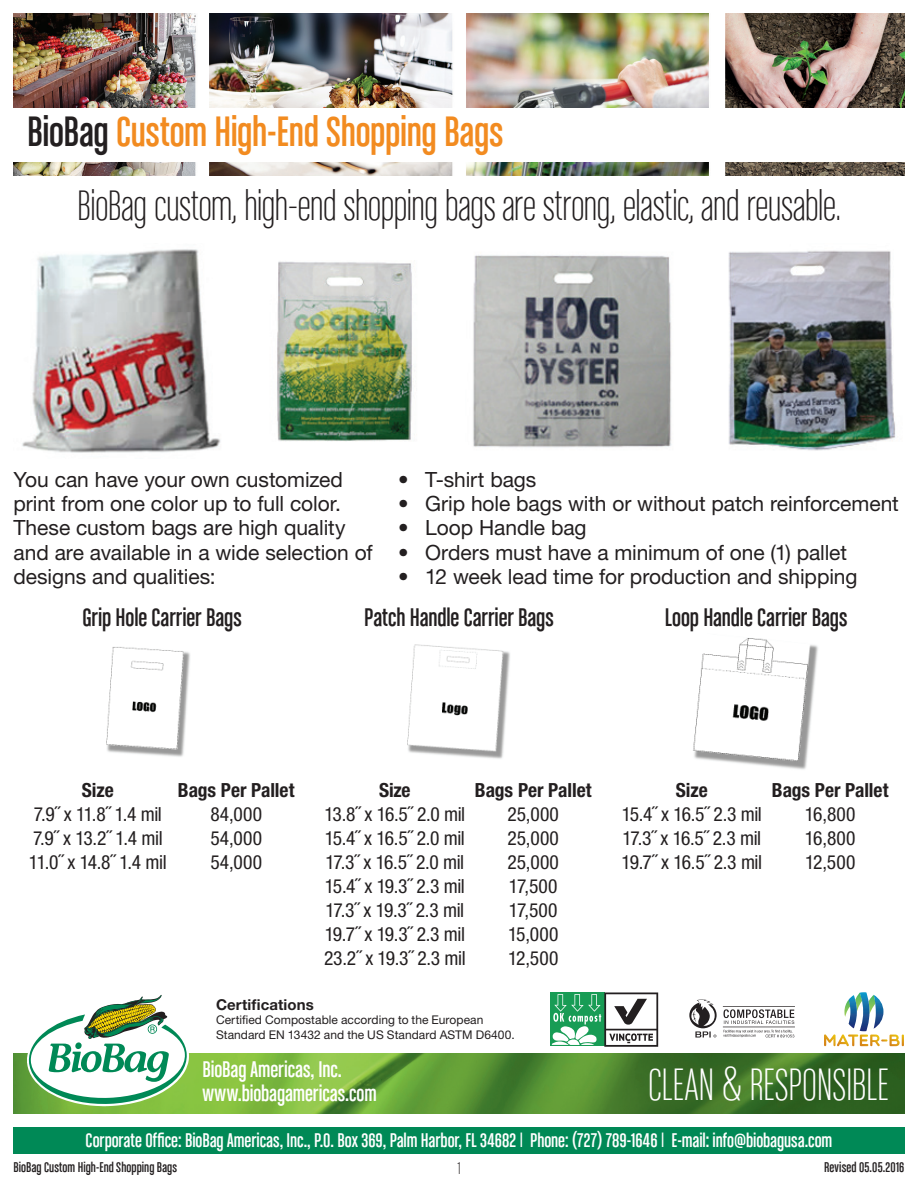
<style>
.page{position:relative;width:918px;height:1188px;background:#fff}
.page>*{position:absolute;margin:0;border:0;box-sizing:border-box;transform-origin:0 0}
.t1{font:48px "Chalet Comprime Milan Sixty";letter-spacing:-.005em;color:#fff}
.t2{font:45px "Chalet Comprime Milan Sixty";letter-spacing:-.005em;color:#231f20}
.t3{font:45px "Chalet Comprime Cologne Sixty";letter-spacing:-.01em;color:#f28b20}
.t4{font:27px "Chalet Comprime Cologne Sixty";letter-spacing:-.005em;color:#231f20}
.t5{font:24px/24px "Chalet Comprime Cologne Sixty";letter-spacing:-.005em;color:#fff}
.t6{font:21px/24px "Helvetica Neue LT Std";letter-spacing:-.005em;color:#231f20}
.t7{font:21px "Chalet Comprime Cologne Sixty";color:#fff}
.t8{font:condensed 19.5px/24px "Helvetica Neue LT Std";letter-spacing:-.025em;color:#231f20;text-align:justify}
.t9{font:700 condensed 19.5px "Helvetica Neue LT Std";letter-spacing:-.005em;color:#231f20}
.t10{font:18px "Chalet Comprime Milan Sixty";color:#231f20}
.t11{font:15px "Chalet Comprime Cologne Sixty";letter-spacing:.01em;color:#231f20}
.t12{font:700 15px "Helvetica Neue LT Std";letter-spacing:.005em;color:#231f20}
.t13{font:12px/14.4px "Helvetica Neue LT Std";letter-spacing:.005em;color:#231f20}
.s1{color:#231f20}
</style>
<div class="page">
<img style="left:13px;top:1053px;width:891px;height:61px">
<img style="left:13px;top:14px;width:891px;height:162px">
<div style="left:0;top:108px;width:918px;height:54px;background:#fff"></div>
<div style="left:13px;top:1127px;width:891px;height:27px;background:#008956"></div>
<svg style="left:27px;top:995px;width:162px;height:111px"></svg>
<img style="left:106px;top:647px;width:84px;height:110px">
<img style="left:407px;top:644px;width:103px;height:115px">
<img style="left:693px;top:638px;width:125px;height:132px">
<img style="left:473px;top:255px;width:199px;height:193px">
<img style="left:728px;top:250px;width:168px;height:201px">
<img style="left:277px;top:261px;width:135px;height:180px">
<img style="left:22px;top:249px;width:199px;height:204px">
<svg style="left:551px;top:992px;width:107px;height:54px"></svg>
<svg style="left:689px;top:999px;width:106px;height:39px"></svg>
<svg style="left:824px;top:992px;width:80px;height:55px"></svg>
<h2 class="t3" style="left:27px;top:107px;width:478px"><span class="s1">BioBag</span> Custom High-End Shopping Bags</h2>
<h2 class="t2" style="left:77px;top:182px;width:765px">BioBag custom, high-end shopping bags are strong, elastic, and reusable.</h2>
<p class="t6" style="left:14px;top:468px;width:361px">You can have your own customized print from one color up to full color.<br>These custom bags are high quality and are available in a wide selection of designs and qualities:</p>
<p class="t6" style="left:398px;top:468px;width:140px">• T-shirt bags</p>
<p class="t6" style="left:398px;top:492px;width:502px">• Grip hole bags with or without patch reinforcement</p>
<p class="t6" style="left:398px;top:516px;width:190px">• Loop Handle bag</p>
<p class="t6" style="left:398px;top:540px;width:450px">• Orders must have a minimum of one (1) pallet</p>
<p class="t6" style="left:398px;top:564px;width:461px">• 12 week lead time for production and shipping</p>
<h3 class="t4" style="left:82px;top:603px;width:161px">Grip Hole Carrier Bags</h3>
<h3 class="t4" style="left:364px;top:603px;width:191px">Patch Handle Carrier Bags</h3>
<h3 class="t4" style="left:665px;top:603px;width:184px">Loop Handle Carrier Bags</h3>
<p class="t9" style="left:82px;top:778px;width:33px">Size</p>
<p class="t8" style="left:29px;top:802px;width:139px;text-align:left">7.9˝ x 11.8˝ 1.4 mil<br>7.9˝ x 13.2˝ 1.4 mil<br>11.0˝ x 14.8˝ 1.4 mil</p>
<p class="t9" style="left:178px;top:778px;width:118px">Bags Per Pallet</p>
<p class="t8" style="left:210px;top:802px;width:53px">84,000<br>54,000<br>54,000</p>
<p class="t9" style="left:379px;top:778px;width:33px">Size</p>
<p class="t8" style="left:324px;top:802px;width:143px">13.8˝ x 16.5˝ 2.0 mil 15.4˝ x 16.5˝ 2.0 mil 17.3˝ x 16.5˝ 2.0 mil 15.4˝ x 19.3˝ 2.3 mil 17.3˝ x 19.3˝ 2.3 mil 19.7˝ x 19.3˝ 2.3 mil 23.2˝ x 19.3˝ 2.3 mil</p>
<p class="t9" style="left:475px;top:778px;width:118px">Bags Per Pallet</p>
<p class="t8" style="left:507px;top:802px;width:53px">25,000<br>25,000<br>25,000<br>17,500<br>17,500<br>15,000<br>12,500</p>
<p class="t12" style="left:216px;top:995px;width:99px">Certifications</p>
<p class="t13" style="left:216px;top:1012px;width:300px">Certified Compostable according to the European<br>Standard EN 13432 and the US Standard ASTM D6400.</p>
<p class="t9" style="left:676px;top:778px;width:33px">Size</p>
<p class="t8" style="left:622px;top:802px;width:142px">15.4˝ x 16.5˝ 2.3 mil 17.3˝ x 16.5˝ 2.3 mil 19.7˝ x 16.5˝ 2.3 mil</p>
<p class="t9" style="left:772px;top:778px;width:118px">Bags Per Pallet</p>
<p class="t8" style="left:805px;top:802px;width:52px">16,800<br>16,800<br>12,500</p>
<p class="t5" style="left:202px;top:1056px;width:176px">BioBag Americas, Inc. www.biobagamericas.com</p>
<h1 class="t1" style="left:648px;top:1059px;width:242px">CLEAN &amp; RESPONSIBLE</h1>
<p class="t7" style="left:86px;top:1129px;width:748px">Corporate Office: BioBag Americas, Inc., P.O. Box 369, Palm Harbor, FL 34682 | Phone: (727) 789-1646 | E-mail: info@biobagusa.com</p>
<p class="t11" style="left:14px;top:1158px;width:165px">BioBag Custom High-End Shopping Bags</p>
<p class="t10" style="left:457px;top:1158px;width:5px">1</p>
<p class="t11" style="left:824px;top:1158px;width:82px">Revised 05.05.2016</p>
</div>
